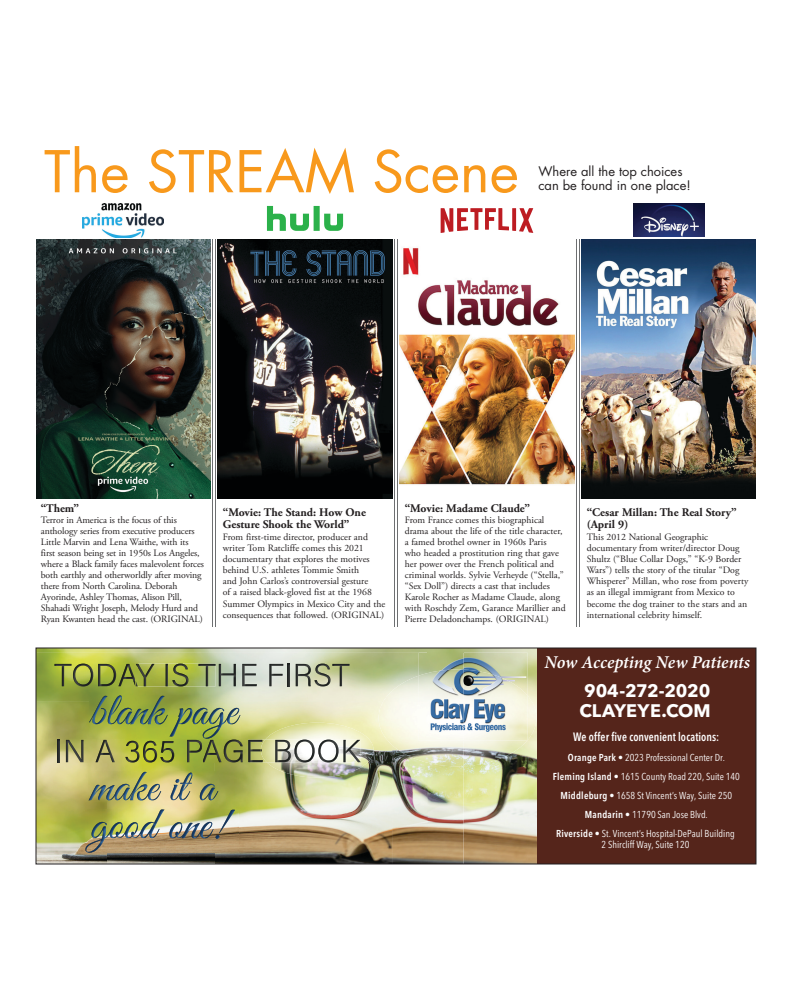
<style>
.page{position:relative;width:792px;height:1008px;background:#fff}
.page>*{position:absolute;margin:0;border:0;box-sizing:border-box;transform-origin:0 0}
.t1{font:56px "Futura Std";color:#f8991c}
.t2{font:italic 600 18px/28.9px "Minion Pro";letter-spacing:-.005em;color:#fff;text-align:center}
.t3{font:700 18px "Avenir Next";letter-spacing:.005em;color:#fff}
.t4{font:12.9px/13.9px "Futura Std";color:#231f20}
.t5{font:600 12px "Avenir Next Condensed";letter-spacing:.005em;color:#fff;scale:.92 1}
.t6{font:700 11.6px/12.6px "Adobe Garamond Pro";color:#231f20}
.t7{font:10px/19px "Avenir Next Condensed";color:#fff;text-align:center}
.t8{font:9.7px/11px "Adobe Garamond Pro";color:#231f20}
.s1{font-family:"Avenir Next";font-weight:700;font-style:normal}
.s2{font-weight:600}
</style>
<div class="page">
<hr style="left:215px;top:239px;width:1px;height:388px;background:#6d6f71">
<hr style="left:213px;top:239px;width:1px;height:388px;background:#6d6f71">
<hr style="left:397px;top:239px;width:1px;height:388px;background:#6d6f71">
<hr style="left:395px;top:239px;width:1px;height:388px;background:#6d6f71">
<hr style="left:579px;top:239px;width:1px;height:388px;background:#6d6f71">
<hr style="left:576px;top:239px;width:1px;height:388px;background:#6d6f71">
<svg style="left:82px;top:205px;width:451px;height:28px"></svg>
<img style="left:36px;top:239px;width:174px;height:259px">
<img style="left:218px;top:239px;width:174px;height:259px">
<img style="left:400px;top:248px;width:174px;height:237px">
<img style="left:83px;top:203px;width:81px;height:35px">
<img style="left:582px;top:239px;width:174px;height:259px">
<img style="left:633px;top:203px;width:72px;height:34px">
<div style="left:37px;top:642px;width:719px;height:216px;background:linear-gradient(to right,#fff,#fff)"></div>
<img style="left:38px;top:650px;width:500px;height:212px">
<div style="left:538px;top:648px;width:218px;height:216px;background:#55251b"></div>
<img style="left:464px;top:696px;width:72px;height:70px">
<img style="left:464px;top:653px;width:64px;height:16px">
<img style="left:464px;top:669px;width:64px;height:72px">
<img style="left:463px;top:652px;width:1px;height:210px">
<svg style="left:463px;top:741px;width:1px;height:25px"></svg>
<svg style="left:463px;top:653px;width:1px;height:17px"></svg>
<img style="left:463px;top:670px;width:1px;height:71px">
<img style="left:38px;top:652px;width:390px;height:49px">
<img style="left:428px;top:652px;width:35px;height:1px">
<img style="left:38px;top:701px;width:70px;height:161px">
<img style="left:215px;top:701px;width:177px;height:161px">
<img style="left:108px;top:739px;width:107px;height:33px">
<img style="left:392px;top:766px;width:36px;height:96px">
<img style="left:428px;top:766px;width:35px;height:96px">
<img style="left:108px;top:801px;width:107px;height:8px">
<img style="left:108px;top:853px;width:107px;height:9px">
<img style="left:265px;top:723px;width:109px;height:55px">
<img style="left:379px;top:676px;width:84px;height:90px">
<img style="left:419px;top:653px;width:44px;height:23px">
<img style="left:89px;top:695px;width:151px;height:44px">
<img style="left:207px;top:715px;width:33px;height:24px">
<img style="left:89px;top:772px;width:129px;height:29px">
<img style="left:141px;top:791px;width:77px;height:10px">
<img style="left:162px;top:809px;width:76px;height:44px">
<img style="left:55px;top:664px;width:18px;height:23px">
<img style="left:73px;top:664px;width:20px;height:23px">
<img style="left:98px;top:664px;width:18px;height:22px">
<img style="left:118px;top:664px;width:18px;height:22px">
<img style="left:136px;top:664px;width:80px;height:22px">
<img style="left:219px;top:664px;width:17px;height:22px">
<img style="left:242px;top:664px;width:41px;height:22px">
<img style="left:287px;top:664px;width:2px;height:22px">
<img style="left:296px;top:664px;width:15px;height:22px">
<img style="left:315px;top:664px;width:34px;height:22px">
<img style="left:89px;top:695px;width:19px;height:27px">
<img style="left:108px;top:695px;width:60px;height:30px">
<img style="left:57px;top:740px;width:3px;height:22px">
<img style="left:115px;top:740px;width:1px;height:22px">
<img style="left:66px;top:740px;width:49px;height:22px">
<img style="left:125px;top:741px;width:14px;height:22px">
<img style="left:174px;top:741px;width:2px;height:22px">
<img style="left:143px;top:741px;width:31px;height:22px">
<img style="left:187px;top:740px;width:15px;height:22px">
<img style="left:203px;top:740px;width:19px;height:22px">
<svg style="left:202px;top:740px;width:1px;height:23px"></svg>
<img style="left:224px;top:740px;width:19px;height:23px">
<img style="left:248px;top:762px;width:13px;height:1px">
<img style="left:248px;top:740px;width:13px;height:22px">
<img style="left:261px;top:740px;width:100px;height:23px">
<img style="left:89px;top:772px;width:56px;height:28px">
<img style="left:85px;top:809px;width:77px;height:44px">
<div style="left:36px;top:648px;width:720px;height:216px;border:1px solid #231f20"></div>
<p class="t1" style="left:44px;top:136px;width:476px">The STREAM Scene</p>
<p class="t4" style="left:538px;top:165px;width:154px">Where all the top choices can be found in one place!</p>
<p class="t6" style="left:41px;top:502px;width:40px">“Them”</p>
<p class="t8" style="left:41px;top:515px;width:165px">Terror in America is the focus of this anthology series from executive producers Little Marvin and Lena Waithe, with its first season being set in 1950s Los Angeles, where a Black family faces malevolent forces both earthly and otherworldly after moving there from North Carolina. Deborah Ayorinde, Ashley Thomas, Alison Pill, Shahadi Wright Joseph, Melody Hurd and Ryan Kwanten head the cast. (ORIGINAL)</p>
<p class="t6" style="left:223px;top:506px;width:145px">“Movie: The Stand: How One<br>Gesture Shook the World”</p>
<p class="t8" style="left:223px;top:531px;width:164px">From first-time director, producer and writer Tom Ratcliffe comes this 2021 documentary that explores the motives behind U.S. athletes Tommie Smith<br>and John Carlos’s controversial gesture<br>of a raised black-gloved fist at the 1968<br>Summer Olympics in Mexico City and the consequences that followed. (ORIGINAL)</p>
<p class="t6" style="left:405px;top:502px;width:127px">“Movie: Madame Claude”</p>
<p class="t8" style="left:405px;top:515px;width:162px">From France comes this biographical drama about the life of the title character, a famed brothel owner in 1960s Paris<br>who headed a prostitution ring that gave her power over the French political and criminal worlds. Sylvie Verheyde (“Stella,” “Sex Doll”) directs a cast that includes Karole Rocher as Madame Claude, along with Roschdy Zem, Garance Marillier and Pierre Deladonchamps. (ORIGINAL)</p>
<p class="t6" style="left:587px;top:506px;width:151px">“Cesar Millan: The Real Story” (April 9)</p>
<p class="t8" style="left:587px;top:531px;width:163px">This 2012 National Geographic documentary from writer/director Doug Shultz (“Blue Collar Dogs,” “K-9 Border Wars”) tells the story of the titular “Dog Whisperer” Millan, who rose from poverty as an illegal immigrant from Mexico to become the dog trainer to the stars and an international celebrity himself.</p>
<p class="t2" style="left:544px;top:647px;width:207px">Now Accepting New Patients<br><span class="s1">904-272-2020</span></p>
<p class="t3" style="left:579px;top:695px;width:133px">CLAYEYE.COM</p>
<p class="t5" style="left:573px;top:726px;width:160px">We offer five convenient locations:</p>
<p class="t7" style="left:553px;top:748px;width:189px"><span class="s2">Orange Park •</span> 2023 Professional Center Dr.<br><span class="s2">Fleming Island •</span> 1615 County Road 220, Suite 140<br><span class="s2">Middleburg •</span> 1658 St Vincent’s Way, Suite 250<br><span class="s2">Mandarin •</span> 11790 San Jose Blvd.<br><span class="s2">Riverside •</span> St. Vincent’s Hospital-DePaul Building</p>
<p class="t7" style="left:602px;top:835px;width:89px">2 Shircliff Way, Suite 120</p>
</div>
